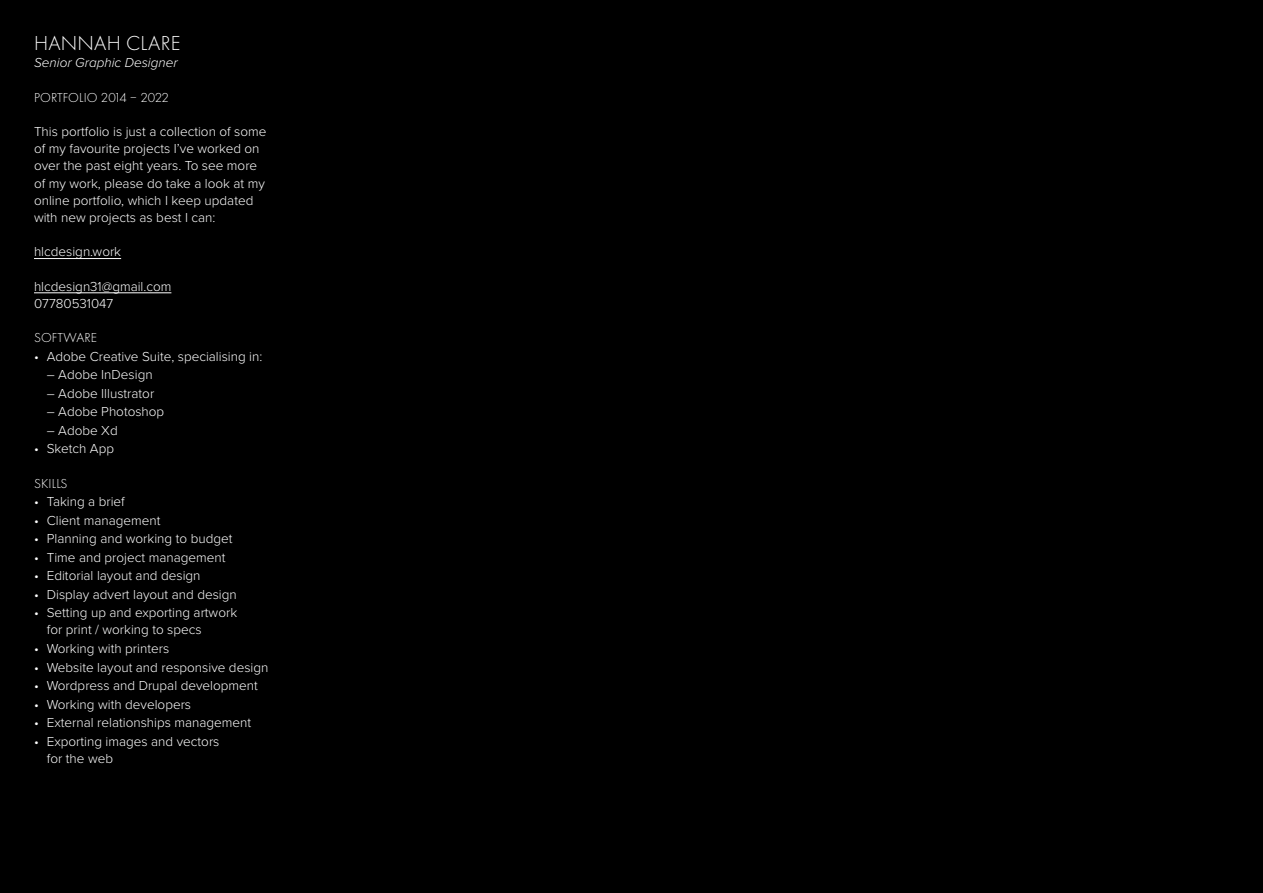
<style>
.page{position:relative;width:1263px;height:893px;background:#000}
.page>*{position:absolute;margin:0;border:0;box-sizing:border-box;transform-origin:0 0}
.t1{font:300 21px "Futura PT";letter-spacing:.01em;color:#fff}
.t2{font:300 13.5px/17.2px "Proxima Nova";color:#fff}
.t3{font:300 13.5px "Futura PT";letter-spacing:.01em;color:#fff}
.t4{font:italic 300 13.5px "Proxima Nova";color:#fff}
</style>
<div class="page">
<hr style="left:34px;top:258px;width:87px;height:1px;background:#fff">
<hr style="left:34px;top:293px;width:137px;height:1px;background:#fff">
<h1 class="t1" style="left:34px;top:31px;width:148px">HANNAH CLARE</h1>
<p class="t4" style="left:34px;top:53px;width:145px">Senior Graphic Designer</p>
<p class="t3" style="left:34px;top:89px;width:136px">PORTFOLIO 2014 – 2022</p>
<p class="t2" style="left:34px;top:122px;width:234px">This portfolio is just a collection of some of my favourite projects I’ve worked on over the past eight years. To see more of my work, please do take a look at my online portfolio, which I keep updated with new projects as best I can:</p>
<p class="t2" style="left:34px;top:242px;width:89px">hlcdesign.work</p>
<p class="t2" style="left:34px;top:277px;width:139px">hlcdesign31@gmail.com<br>07780531047</p>
<p class="t3" style="left:34px;top:330px;width:65px">SOFTWARE</p>
<p class="t2" style="left:34px;top:347px;width:230px">• Adobe Creative Suite, specialising in:</p>
<p class="t2" style="left:47px;top:365px;width:107px">– Adobe InDesign</p>
<p class="t2" style="left:47px;top:384px;width:109px">– Adobe Illustrator</p>
<p class="t2" style="left:47px;top:402px;width:119px">– Adobe Photoshop</p>
<p class="t2" style="left:47px;top:421px;width:72px">– Adobe Xd</p>
<p class="t2" style="left:34px;top:439px;width:82px">• Sketch App</p>
<p class="t3" style="left:34px;top:475px;width:35px">SKILLS</p>
<p class="t2" style="left:34px;top:492px;width:92px">• Taking a brief</p>
<p class="t2" style="left:34px;top:511px;width:128px">• Client management</p>
<p class="t2" style="left:34px;top:529px;width:200px">• Planning and working to budget</p>
<p class="t2" style="left:34px;top:548px;width:193px">• Time and project management</p>
<p class="t2" style="left:34px;top:566px;width:168px">• Editorial layout and design</p>
<p class="t2" style="left:34px;top:585px;width:204px">• Display advert layout and design</p>
<p class="t2" style="left:47px;top:603px;width:192px;text-indent:-13px">• Setting up and exporting artwork for print / working to specs</p>
<p class="t2" style="left:34px;top:639px;width:137px">• Working with printers</p>
<p class="t2" style="left:34px;top:658px;width:236px">• Website layout and responsive design</p>
<p class="t2" style="left:34px;top:676px;width:225px">• Wordpress and Drupal development</p>
<p class="t2" style="left:34px;top:695px;width:159px">• Working with developers</p>
<p class="t2" style="left:34px;top:713px;width:219px">• External relationships management</p>
<p class="t2" style="left:47px;top:732px;width:174px;text-indent:-13px">• Exporting images and vectors for the web</p>
</div>
